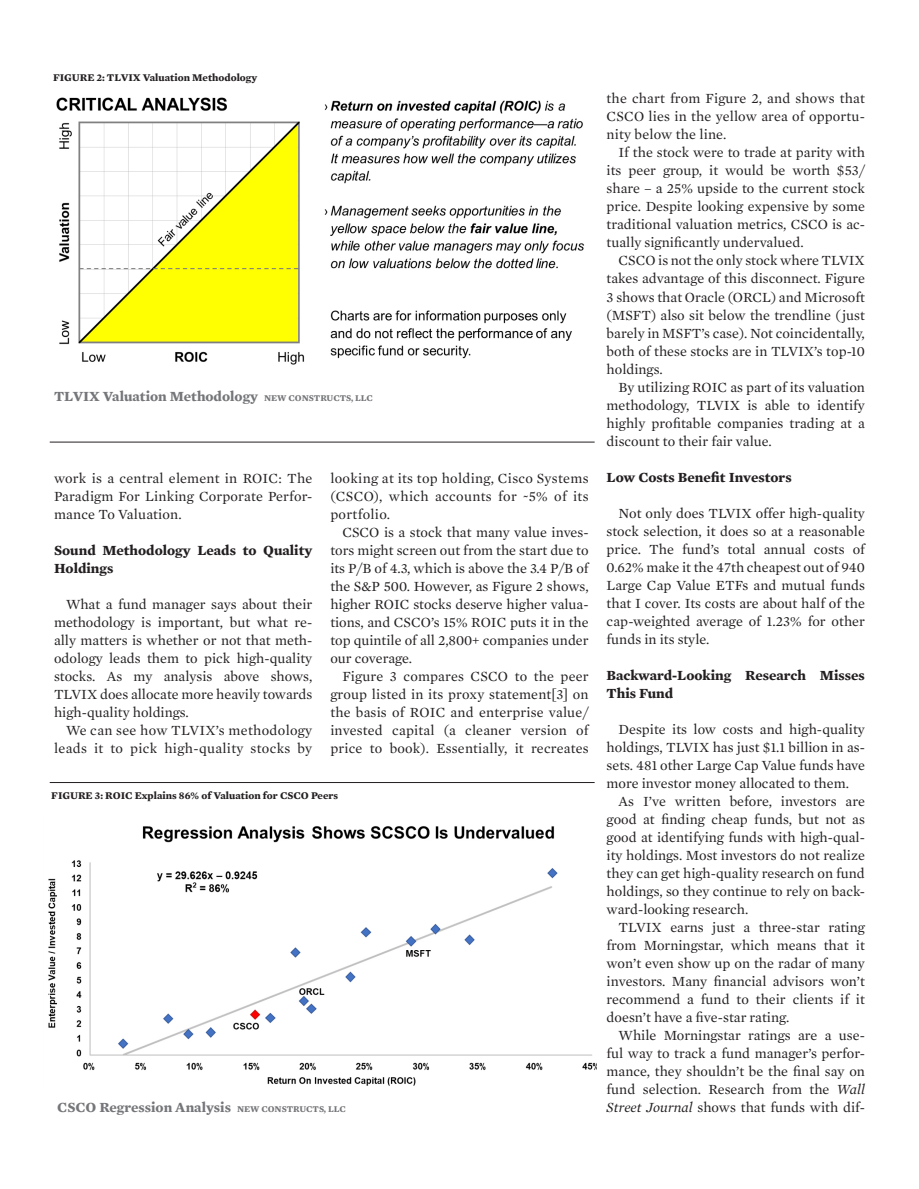
<style>
.page{position:relative;width:919px;height:1189px;background:#fff}
.page>*{position:absolute;margin:0;border:0;box-sizing:border-box;transform-origin:0 0}
.t1{font:14.25px/18px "Mercury Text G1";color:#231f20;text-align:justify}
.t2{font:700 14.25px/18px "Mercury Text G1";color:#231f20}
.t3{font:700 14.25px "Mercury Text G1";color:#757679}
.t4{font:14.25px/18px "Mercury Text G1";letter-spacing:.02em;color:#231f20;text-align:right}
.t5{font:700 10.5px "Mercury Text G1";color:#231f20}
.s1{font-size:9px}
.s2{font-style:italic}
</style>
<div class="page">
<img style="left:56px;top:97px;width:529px;height:268px">
<img style="left:48px;top:826px;width:548px;height:259px">
<hr style="left:50px;top:441px;width:544px;height:1px;background:#231f20">
<hr style="left:50px;top:782px;width:544px;height:1px;background:#231f20">
<p class="t5" style="left:53px;top:71px;width:206px">FIGURE 2: TLVIX Valuation Methodology</p>
<p class="t3" style="left:54px;top:387px;width:320px">TLVIX Valuation Methodology <span class="s1">NEW CONSTRUCTS, LLC</span></p>
<p class="t1" style="left:54px;top:469px;width:260px">work is a central element in ROIC: The Paradigm For Linking Corporate Perfor&shy;mance To Valuation.</p>
<p class="t2" style="left:54px;top:541px;width:260px">Sound Methodology Leads to Quality<br>Holdings</p>
<p class="t1" style="left:54px;top:595px;width:260px;text-indent:12px">What a fund manager says about their methodology is important, but what re&shy;ally matters is whether or not that meth&shy;odology leads them to pick high-quality stocks. As my analysis above shows, TLVIX does allocate more heavily towards high-quality holdings.</p>
<p class="t4" style="left:54px;top:721px;width:260px">We can see how TLVIX’s methodology leads it to pick high-quality stocks by</p>
<p class="t1" style="left:330px;top:469px;width:260px">looking at its top holding, Cisco Systems (CSCO), which accounts for ~5% of its portfolio.</p>
<p class="t1" style="left:330px;top:523px;width:260px;text-indent:12px">CSCO is a stock that many value inves&shy;tors might screen out from the start due to its P/B of 4.3, which is above the 3.4 P/B of the S&amp;P 500. However, as Figure 2 shows, higher ROIC stocks deserve higher valua&shy;tions, and CSCO’s 15% ROIC puts it in the top quintile of all 2,800+ companies under our coverage.</p>
<p class="t1" style="left:330px;top:667px;width:260px;text-indent:12px">Figure 3 compares CSCO to the peer group listed in its proxy statement[3] on the basis of ROIC and enterprise value/ invested capital (a cleaner version of price to book). Essentially, it recreates</p>
<p class="t5" style="left:51px;top:788px;width:288px">FIGURE 3: ROIC Explains 86% of Valuation for CSCO Peers</p>
<p class="t3" style="left:57px;top:1098px;width:290px">CSCO Regression Analysis <span class="s1">NEW CONSTRUCTS, LLC</span></p>
<p class="t1" style="left:606px;top:90px;width:260px">the chart from Figure 2, and shows that CSCO lies in the yellow area of opportu&shy;nity below the line.</p>
<p class="t1" style="left:606px;top:144px;width:260px;text-indent:12px">If the stock were to trade at parity with its peer group, it would be worth $53/ share – a 25% upside to the current stock price. Despite looking expensive by some traditional valuation metrics, CSCO is ac&shy;tually significantly undervalued.</p>
<p class="t1" style="left:606px;top:252px;width:260px;text-indent:12px">CSCO is not the only stock where TLVIX takes advantage of this disconnect. Figure 3 shows that Oracle (ORCL) and Microsoft (MSFT) also sit below the trendline ( just barely in MSFT’s case). Not coincidentally, both of these stocks are in TLVIX’s top-10 holdings.</p>
<p class="t1" style="left:606px;top:378px;width:260px;text-indent:12px">By utilizing ROIC as part of its valuation methodology, TLVIX is able to identify highly profitable companies trading at a discount to their fair value.</p>
<p class="t2" style="left:606px;top:467px;width:186px">Low Costs Benefit Investors</p>
<p class="t1" style="left:606px;top:504px;width:260px;text-indent:12px">Not only does TLVIX offer high-quality stock selection, it does so at a reasonable price. The fund’s total annual costs of 0.62% make it the 47th cheapest out of 940<br>Large Cap Value ETFs and mutual funds that I cover. Its costs are about half of the cap-weighted average of 1.23% for other funds in its style.</p>
<p class="t2" style="left:606px;top:665px;width:260px">Backward-Looking Research Misses<br>This Fund</p>
<p class="t1" style="left:606px;top:720px;width:260px;text-indent:12px">Despite its low costs and high-quality holdings, TLVIX has just $1.1 billion in as&shy;sets. 481 other Large Cap Value funds have more investor money allocated to them.</p>
<p class="t1" style="left:606px;top:792px;width:260px;text-indent:12px">As I’ve written before, investors are good at finding cheap funds, but not as good at identifying funds with high-qual&shy;ity holdings. Most investors do not realize they can get high-quality research on fund holdings, so they continue to rely on back&shy;ward-looking research.</p>
<p class="t1" style="left:606px;top:918px;width:260px;text-indent:12px">TLVIX earns just a three-star rating from Morningstar, which means that it won’t even show up on the radar of many investors. Many financial advisors won’t recommend a fund to their clients if it doesn’t have a five-star rating.</p>
<p class="t1" style="left:606px;top:1025px;width:260px;text-indent:12px">While Morningstar ratings are a use&shy;ful way to track a fund manager’s perfor&shy;mance, they shouldn’t be the final say on fund selection. Research from the <span class="s2">Wall Street Journal</span> shows that funds with dif-</p>
</div>
